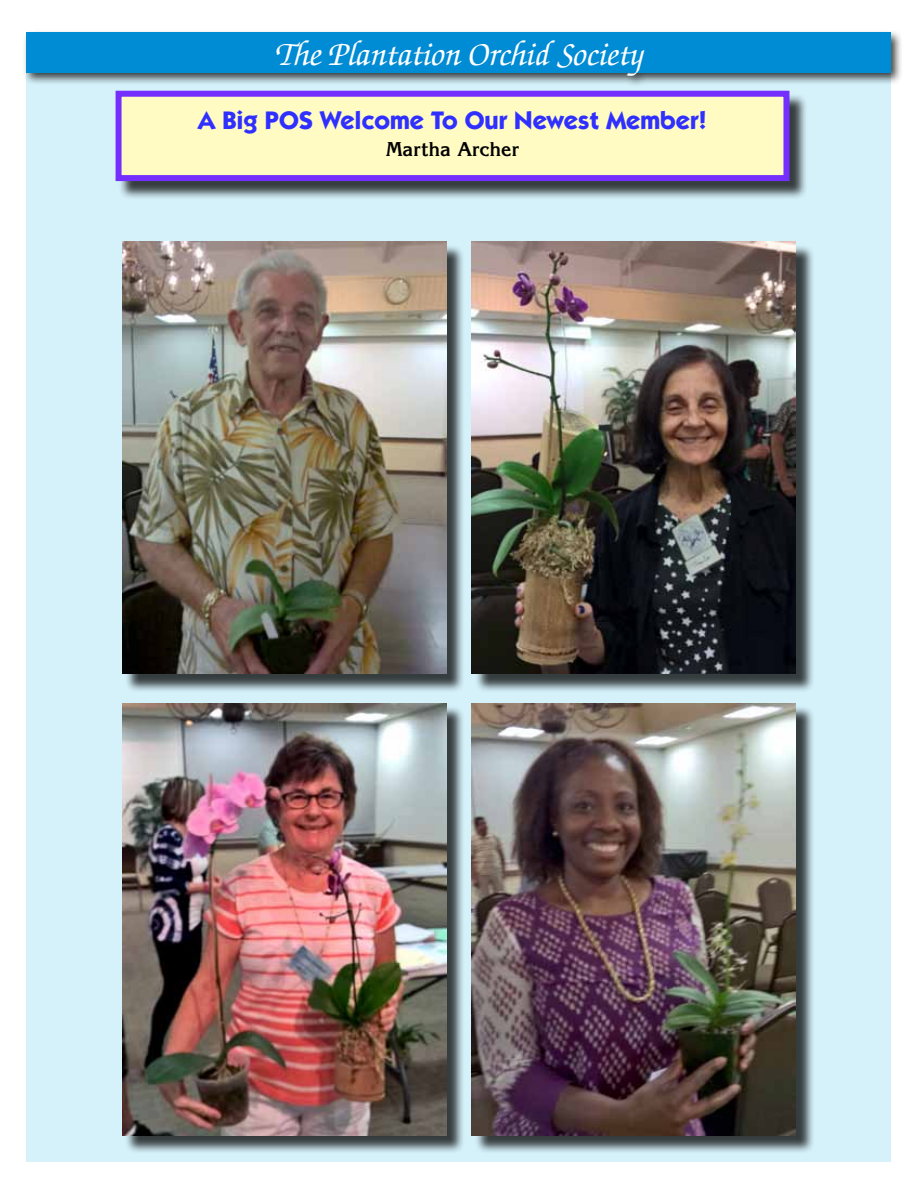
<style>
.page{position:relative;width:918px;height:1188px;background:#fff}
.page>*{position:absolute;margin:0;border:0;box-sizing:border-box;transform-origin:0 0}
.t1{font:italic 500 34.5px "Zapf Chancery";color:#fff}
.t2{font:700 25.5px "Itc Kabel";color:#2f2fff}
.t3{font:700 19.5px "Korinna";color:#000}
</style>
<div class="page">
<div style="left:26px;top:33px;width:864px;height:1128px;background:#d5f1fa"></div>
<div style="left:22px;top:29px;width:881px;height:59px;background:#000;opacity:.75"></div>
<div style="left:26px;top:33px;width:864px;height:40px;background:#008bd5"></div>
<div style="left:474px;top:244px;width:340px;height:448px;background:#000;opacity:.75"></div>
<img style="left:472px;top:242px;width:324px;height:432px">
<div style="left:124px;top:705px;width:340px;height:449px;background:#000;opacity:.75"></div>
<img style="left:122px;top:703px;width:324px;height:432px">
<div style="left:474px;top:705px;width:340px;height:449px;background:#000;opacity:.75"></div>
<img style="left:472px;top:703px;width:324px;height:432px">
<div style="left:124px;top:244px;width:340px;height:448px;background:#000;opacity:.75"></div>
<img style="left:122px;top:242px;width:324px;height:432px">
<div style="left:118px;top:93px;width:690px;height:107px;background:#000;opacity:.75"></div>
<div style="left:119px;top:94px;width:667px;height:84px;background:#fffbc2"></div>
<div style="left:116px;top:91px;width:673px;height:90px;border:6px solid #742fff"></div>
<h1 class="t1" style="left:275px;top:36px;width:369px">The Plantation Orchid Society</h1>
<p class="t2" style="left:198px;top:105px;width:510px">A Big POS Welcome To Our Newest Member!</p>
<p class="t3" style="left:386px;top:137px;width:134px">Martha Archer</p>
</div>
